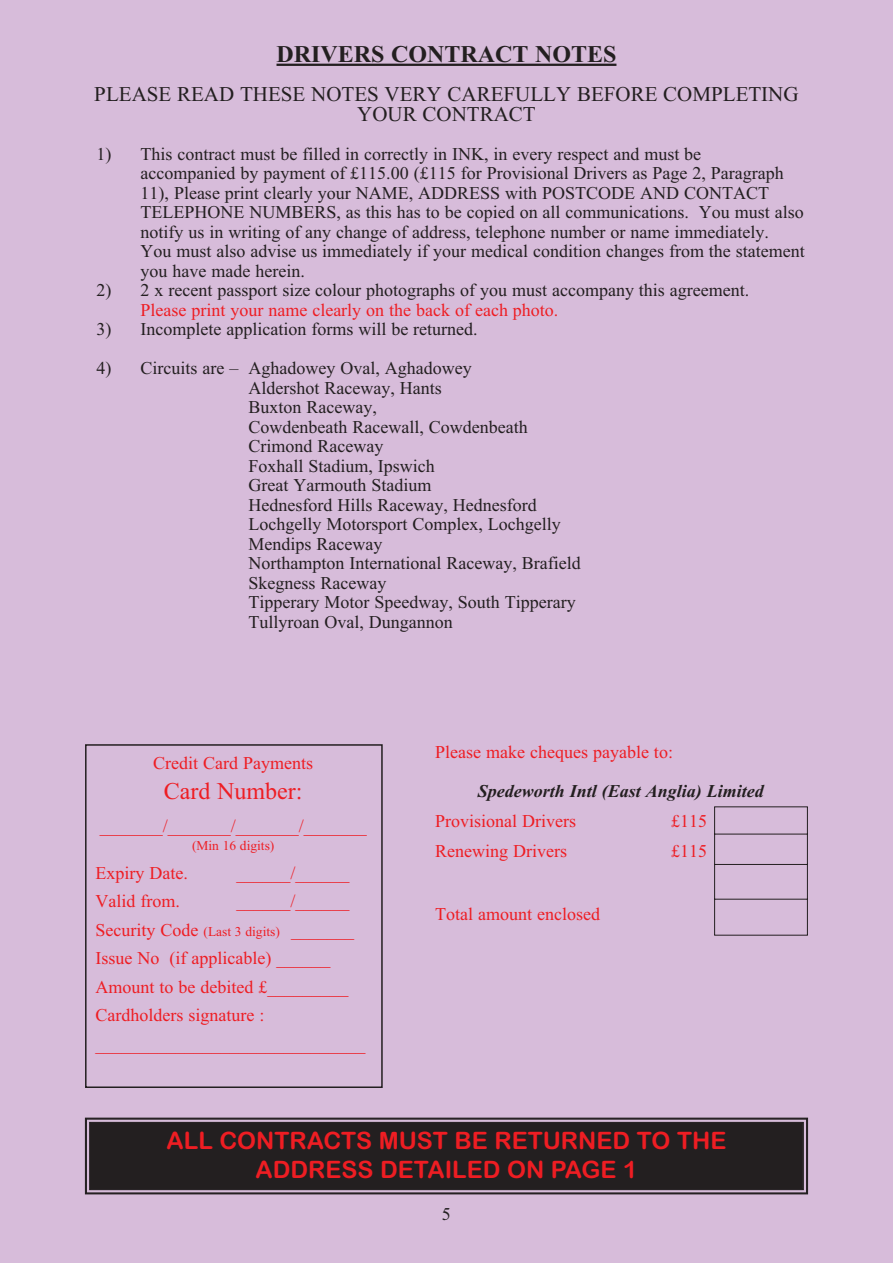
<style>
.page{position:relative;width:893px;height:1263px;background:#d7bcda}
.page>*{position:absolute;margin:0;border:0;box-sizing:border-box;transform-origin:0 0}
.t1{font:24px/28.8px "Arial Rounded MT Bold";color:#ee1d23;text-align:center}
.t2{font:24px "Times New Roman PS Bold MT OTF";color:#231f20}
.t3{font:24px "Times New Roman";color:#ee1d23}
.t4{font:21px/19.5px "Times New Roman";color:#231f20;text-align:center}
.t5{font:18px/19.5px "Times New Roman";color:#231f20}
.t6{font:18px/28.5px "Times New Roman";color:#ee1d23}
.t7{font:italic 700 18px "Times New Roman";color:#231f20}
.t8{font:13.5px "Times New Roman";color:#ee1d23}
.s1{font-size:13.5px}
</style>
<div class="page">
<hr style="left:276px;top:64px;width:340px;height:2px;background:#231f20">
<div style="left:85px;top:744px;width:298px;height:344px;border:2px solid #231f20"></div>
<div style="left:85px;top:1118px;width:723px;height:76px;border:1px solid #231f20"></div>
<div style="left:86px;top:1119px;width:721px;height:74px;border:1px solid #231f20"></div>
<div style="left:91px;top:1123px;width:711px;height:65px;background:#231f20"></div>
<div style="left:89px;top:1122px;width:715px;height:68px;border:1px solid #231f20"></div>
<div style="left:91px;top:1123px;width:711px;height:66px;border:1px solid #231f20"></div>
<svg style="left:714px;top:806px;width:94px;height:130px"></svg>
<h1 class="t2" style="left:276px;top:46px;width:341px">DRIVERS CONTRACT NOTES</h1>
<p class="t4" style="left:94px;top:86px;width:706px">PLEASE READ THESE NOTES VERY CAREFULLY BEFORE COMPLETING<br>YOUR CONTRACT</p>
<p class="t5" style="left:141px;top:146px;width:666px;text-indent:-44px">1) This contract must be filled in correctly in INK, in every respect and must be<br>accompanied by payment of £115.00 (£115 for Provisional Drivers as Page 2, Paragraph 11), Please print clearly your NAME, ADDRESS with POSTCODE AND CONTACT TELEPHONE NUMBERS, as this has to be copied on all communications. You must also notify us in writing of any change of address, telephone number or name immediately.<br>You must also advise us immediately if your medical condition changes from the statement you have made herein.</p>
<p class="t5" style="left:96px;top:282px;width:654px">2) 2 x recent passport size colour photographs of you must accompany this agreement.</p>
<p class="t6" style="left:141px;top:297px;width:419px">Please print your name clearly on the back of each photo.</p>
<p class="t5" style="left:96px;top:321px;width:383px">3) Incomplete application forms will be returned.</p>
<p class="t5" style="left:249px;top:360px;width:334px;text-indent:-152px">4) Circuits are – Aghadowey Oval, Aghadowey<br>Aldershot Raceway, Hants<br>Buxton Raceway,<br>Cowdenbeath Racewall, Cowdenbeath<br>Crimond Raceway<br>Foxhall Stadium, Ipswich<br>Great Yarmouth Stadium<br>Hednesford Hills Raceway, Hednesford<br>Lochgelly Motorsport Complex, Lochgelly<br>Mendips Raceway<br>Northampton International Raceway, Brafield<br>Skegness Raceway<br>Tipperary Motor Speedway, South Tipperary<br>Tullyroan Oval, Dungannon</p>
<p class="t6" style="left:153px;top:751px;width:161px">Credit Card Payments</p>
<h1 class="t3" style="left:164px;top:783px;width:140px">Card Number:</h1>
<p class="t6" style="left:100px;top:814px;width:269px">_______/_______/_______/_______</p>
<p class="t8" style="left:192px;top:841px;width:84px">(Min 16 digits)</p>
<p class="t6" style="left:96px;top:860px;width:94px">Expiry Date.</p>
<p class="t6" style="left:237px;top:860px;width:115px">______/______</p>
<p class="t6" style="left:96px;top:889px;width:86px">Valid from.</p>
<p class="t6" style="left:96px;top:889px;width:271px;text-indent:141px">______/______<br>Security Code <span class="s1">(Last 3 digits)</span> _______<br>Issue No (if applicable) ______<br>Amount to be debited £_________<br>Cardholders signature : ______________________________</p>
<p class="t6" style="left:435px;top:739px;width:239px">Please make cheques payable to:</p>
<p class="t7" style="left:478px;top:785px;width:287px">Spedeworth Intl (East Anglia) Limited</p>
<p class="t6" style="left:435px;top:808px;width:142px">Provisional Drivers</p>
<p class="t6" style="left:671px;top:808px;width:37px">£115</p>
<p class="t6" style="left:435px;top:838px;width:133px">Renewing Drivers</p>
<p class="t6" style="left:671px;top:838px;width:37px">£115</p>
<p class="t6" style="left:435px;top:901px;width:166px">Total amount enclosed</p>
<h1 class="t1" style="left:167px;top:1128px;width:561px">ALL CONTRACTS MUST BE RETURNED TO THE<br>ADDRESS DETAILED ON PAGE 1</h1>
<p class="t5" style="left:442px;top:1206px;width:10px">5</p>
</div>
